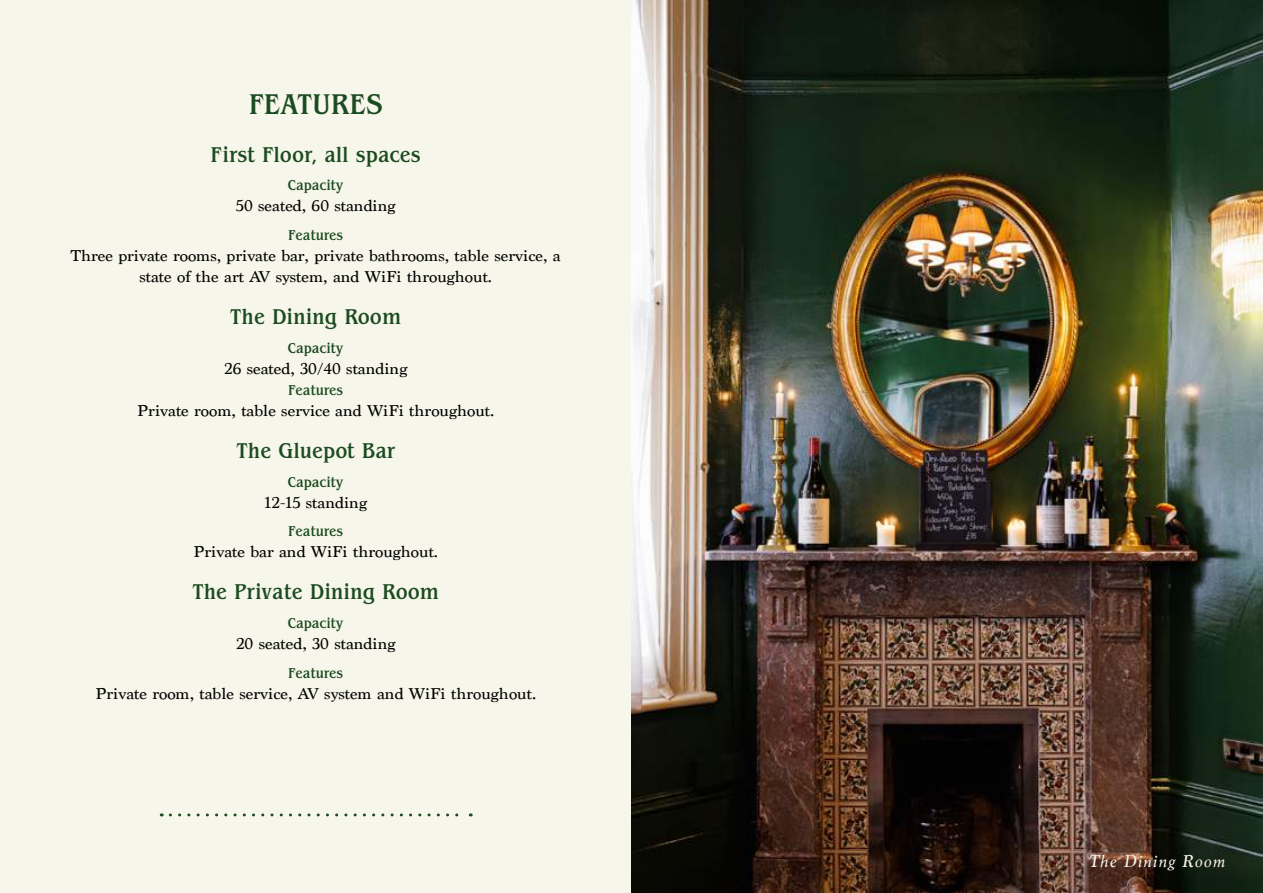
<style>
.page{position:relative;width:1263px;height:893px;background:#f7f6ea}
.page>*{position:absolute;margin:0;border:0;box-sizing:border-box;transform-origin:0 0}
.t1{font:500 condensed 30px "Benguiat Std";color:#1b4b21;scale:1.07 1}
.t2{font:500 condensed 22.5px "Benguiat Std";color:#1b4b21;scale:1.07 1}
.t3{font:italic 18px "Marion";letter-spacing:.06em;color:#f7f4e5;scale:1.07 1}
.t4{font:16.5px/21px "Marion";color:#000;text-align:center;scale:1.07 1}
.t5{font:500 condensed 15px "Benguiat Std";color:#1b4b21;scale:1.07 1}
</style>
<div class="page">
<img style="left:631px;top:0;width:632px;height:893px">
<svg style="left:170px;top:813px;width:301px;height:3px"></svg>
<h1 class="t1" style="left:249px;top:87px;width:127px">FEATURES</h1>
<h2 class="t2" style="left:210px;top:142px;width:198px">First Floor, all spaces</h2>
<p class="t5" style="left:288px;top:177px;width:54px">Capacity</p>
<p class="t4" style="left:236px;top:196px;width:151px">50 seated, 60 standing</p>
<p class="t5" style="left:288px;top:227px;width:53px">Features</p>
<p class="t4" style="left:71px;top:245px;width:459px">Three private rooms, private bar, private bathrooms, table service, a state of the art AV system, and WiFi throughout.</p>
<h2 class="t2" style="left:230px;top:304px;width:161px">The Dining Room</h2>
<p class="t5" style="left:288px;top:340px;width:54px">Capacity</p>
<p class="t4" style="left:224px;top:358px;width:173px">26 seated, 30/40 standing</p>
<p class="t5" style="left:288px;top:382px;width:53px">Features</p>
<p class="t4" style="left:137px;top:400px;width:335px">Private room, table service and WiFi throughout.</p>
<h2 class="t2" style="left:237px;top:438px;width:149px">The Gluepot Bar</h2>
<p class="t5" style="left:288px;top:473px;width:54px">Capacity</p>
<p class="t4" style="left:264px;top:492px;width:97px">12-15 standing</p>
<p class="t5" style="left:288px;top:523px;width:53px">Features</p>
<p class="t4" style="left:193px;top:542px;width:230px">Private bar and WiFi throughout.</p>
<h2 class="t2" style="left:192px;top:579px;width:232px">The Private Dining Room</h2>
<p class="t5" style="left:288px;top:615px;width:54px">Capacity</p>
<p class="t4" style="left:236px;top:633px;width:151px">20 seated, 30 standing</p>
<p class="t5" style="left:288px;top:664px;width:53px">Features</p>
<p class="t4" style="left:95px;top:683px;width:413px">Private room, table service, AV system and WiFi throughout.</p>
<p class="t3" style="left:1089px;top:849px;width:128px">The Dining Room</p>
</div>
